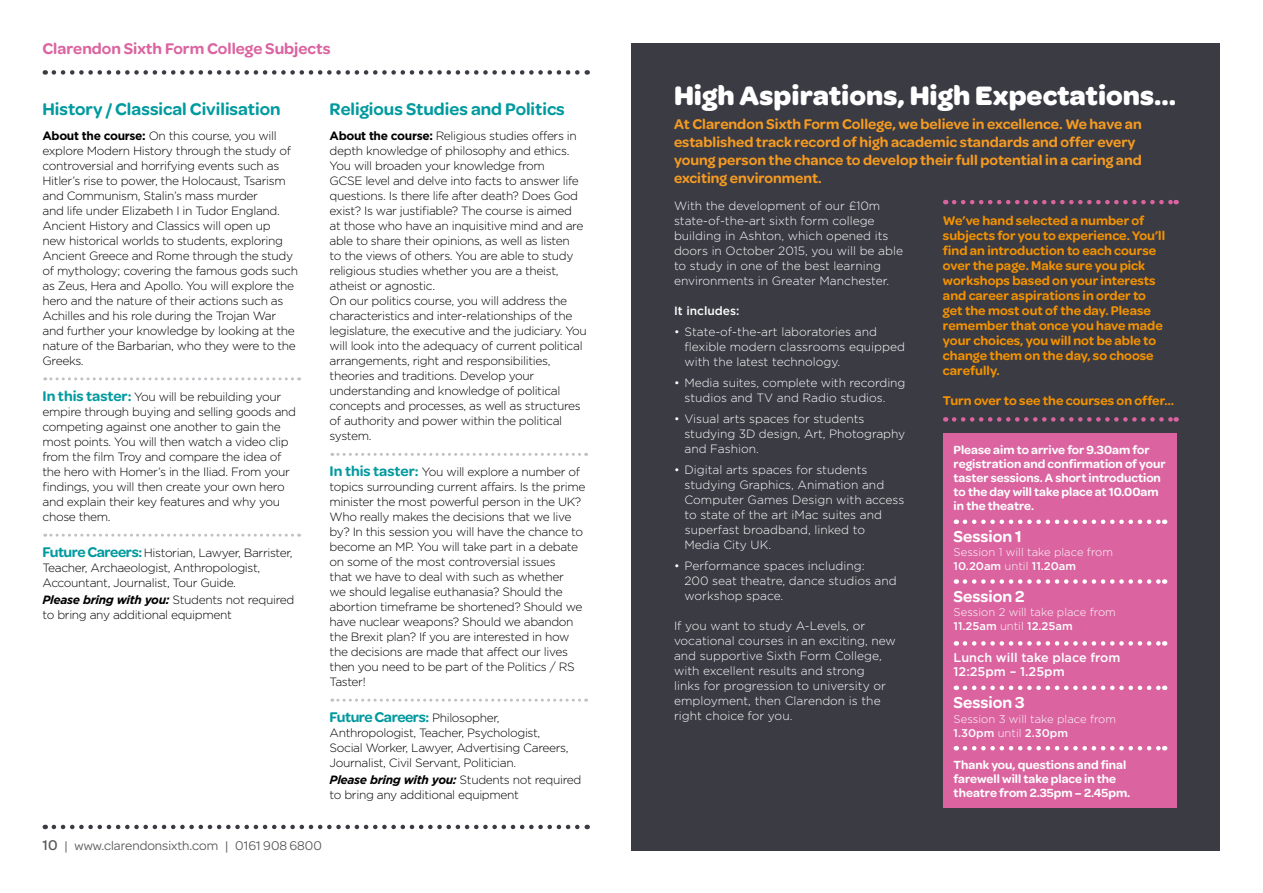
<style>
.page{position:relative;width:1263px;height:893px;background:#fff}
.page>*{position:absolute;margin:0;border:0;box-sizing:border-box;transform-origin:0 0}
.t1{font:700 28.5px "Omnes";color:#fff}
.t2{font:600 18px "Omnes";color:#009a9f}
.t3{font:600 16.8px "Omnes";color:#fff}
.t4{font:600 16.5px "Omnes";color:#db64a0}
.t5{font:600 15px/18px "Omnes";color:#f59b21}
.t6{font:600 15px "Omnes";letter-spacing:-.03em;color:#009a9f}
.t7{font:600 13.5px/15px "Omnes";color:#f39200}
.t8{font:13.5px "Omnes";color:#575756}
.t9{font:600 12.6px/14.1px "Omnes";color:#fff}
.t10{font:500 12.6px/14.1px "Gotham HTF";color:#fff}
.t11{font:300 12px/15px "Gotham HTF";letter-spacing:-.03em;color:#000}
.t12{font:300 12px/15px "Gotham HTF";color:#fff}
.t13{font:500 12px "Gotham HTF";color:#fff}
.t14{font:300 11.25px/14.1px "Gotham HTF";color:#fff}
.s1{font-weight:700}
.s2{font-family:"Omnes";font-weight:600;font-size:15px;color:#009a9f}
.s3{font-weight:700;font-style:italic}
.s4{font-family:"Gotham HTF";font-weight:300;font-size:12px;color:#000}
.s5{font-weight:500;font-size:15px}
.s6{font-weight:500}
</style>
<div class="page">
<svg style="left:54px;top:825px;width:534px;height:4px"></svg>
<svg style="left:54px;top:70px;width:534px;height:5px"></svg>
<div style="left:631px;top:43px;width:589px;height:807px;background:#3b3b44"></div>
<svg style="left:954px;top:200px;width:223px;height:4px"></svg>
<svg style="left:954px;top:417px;width:223px;height:5px"></svg>
<div style="left:944px;top:434px;width:233px;height:374px;background:#db64a0"></div>
<svg style="left:965px;top:519px;width:200px;height:5px"></svg>
<svg style="left:965px;top:579px;width:200px;height:5px"></svg>
<svg style="left:965px;top:641px;width:200px;height:5px"></svg>
<svg style="left:965px;top:686px;width:200px;height:4px"></svg>
<svg style="left:965px;top:746px;width:200px;height:4px"></svg>
<svg style="left:45px;top:534px;width:255px;height:3px"></svg>
<svg style="left:45px;top:377px;width:255px;height:3px"></svg>
<svg style="left:332px;top:453px;width:255px;height:3px"></svg>
<svg style="left:332px;top:699px;width:255px;height:3px"></svg>
<h3 class="t4" style="left:43px;top:37px;width:289px">Clarendon Sixth Form College Subjects</h3>
<h2 class="t2" style="left:43px;top:96px;width:239px">History / Classical Civilisation</h2>
<p class="t11" style="left:43px;top:128px;width:257px"><span class="s1">About the course:</span> On this course, you will explore Modern History through the study of controversial and horrifying events such as Hitler’s rise to power, the Holocaust, Tsarism and Communism, Stalin’s mass murder<br>and life under Elizabeth I in Tudor England.<br>Ancient History and Classics will open up<br>new historical worlds to students, exploring Ancient Greece and Rome through the study of mythology; covering the famous gods such as Zeus, Hera and Apollo. You will explore the hero and the nature of their actions such as Achilles and his role during the Trojan War and further your knowledge by looking at the nature of the Barbarian, who they were to the Greeks.</p>
<p class="t11" style="left:43px;top:389px;width:255px"><span class="s2">In this taster:</span> You will be rebuilding your empire through buying and selling goods and competing against one another to gain the most points. You will then watch a video clip from the film Troy and compare the idea of the hero with Homer’s in the Iliad. From your findings, you will then create your own hero and explain their key features and why you chose them.</p>
<p class="t11" style="left:43px;top:545px;width:252px"><span class="s2">Future Careers:</span> Historian, Lawyer, Barrister,<br>Teacher, Archaeologist, Anthropologist,<br>Accountant, Journalist, Tour Guide.</p>
<p class="t11" style="left:43px;top:592px;width:253px"><span class="s3">Please bring with you:</span> Students not required to bring any additional equipment</p>
<h2 class="t2" style="left:330px;top:96px;width:237px">Religious Studies and Politics</h2>
<p class="t11" style="left:330px;top:128px;width:259px"><span class="s1">About the course:</span> Religious studies offers in depth knowledge of philosophy and ethics.<br>You will broaden your knowledge from<br>GCSE level and delve into facts to answer life questions. Is there life after death? Does God exist? Is war justifiable? The course is aimed<br>at those who have an inquisitive mind and are able to share their opinions, as well as listen<br>to the views of others. You are able to study religious studies whether you are a theist, atheist or agnostic.<br>On our politics course, you will address the characteristics and inter-relationships of the legislature, the executive and the judiciary. You will look into the adequacy of current political arrangements, right and responsibilities, theories and traditions. Develop your understanding and knowledge of political concepts and processes, as well as structures of authority and power within the political system.</p>
<p class="t11" style="left:330px;top:464px;width:257px"><span class="s2">In this taster:</span> You will explore a number of topics surrounding current affairs. Is the prime minister the most powerful person in the UK?<br>Who really makes the decisions that we live by? In this session you will have the chance to become an MP. You will take part in a debate on some of the most controversial issues<br>that we have to deal with such as whether<br>we should legalise euthanasia? Should the abortion timeframe be shortened? Should we have nuclear weapons? Should we abandon the Brexit plan? If you are interested in how the decisions are made that affect our lives then you need to be part of the Politics / RS Taster!</p>
<p class="t6" style="left:330px;top:706px;width:171px">Future Careers: <span class="s4">Philosopher,</span></p>
<p class="t11" style="left:330px;top:725px;width:240px">Anthropologist, Teacher, Psychologist,<br>Social Worker, Lawyer, Advertising Careers,<br>Journalist, Civil Servant, Politician.</p>
<p class="t11" style="left:330px;top:772px;width:253px"><span class="s3">Please bring with you:</span> Students not required to bring any additional equipment</p>
<p class="t8" style="left:43px;top:836px;width:281px"><span class="s5">10</span> | www.clarendonsixth.com | 0161 908 6800</p>
<h1 class="t1" style="left:674px;top:74px;width:504px">High Aspirations, High Expectations...</h1>
<p class="t5" style="left:674px;top:114px;width:469px">At Clarendon Sixth Form College, we believe in excellence. We have an established track record of high academic standards and offer every young person the chance to develop their full potential in a caring and exciting environment.</p>
<p class="t12" style="left:674px;top:198px;width:231px">With the development of our £10m state-of-the-art sixth form college building in Ashton, which opened its doors in October 2015, you will be able to study in one of the best learning environments in Greater Manchester.</p>
<p class="t13" style="left:674px;top:304px;width:67px">It includes:</p>
<p class="t12" style="left:684px;top:324px;width:222px;text-indent:-10px">• State-of-the-art laboratories and flexible modern classrooms equipped with the latest technology.</p>
<p class="t12" style="left:684px;top:375px;width:222px;text-indent:-10px">• Media suites, complete with recording studios and TV and Radio studios.</p>
<p class="t12" style="left:684px;top:411px;width:222px;text-indent:-10px">• Visual arts spaces for students studying 3D design, Art, Photography and Fashion.</p>
<p class="t12" style="left:684px;top:462px;width:221px;text-indent:-10px">• Digital arts spaces for students studying Graphics, Animation and<br>Computer Games Design with access to state of the art iMac suites and superfast broadband, linked to<br>Media City UK.</p>
<p class="t12" style="left:684px;top:558px;width:214px;text-indent:-10px">• Performance spaces including:<br>200 seat theatre, dance studios and workshop space.</p>
<p class="t12" style="left:674px;top:618px;width:223px">If you want to study A-Levels, or vocational courses in an exciting, new and supportive Sixth Form College, with excellent results and strong<br>links for progression to university or employment, then Clarendon is the right choice for you.</p>
<p class="t7" style="left:943px;top:212px;width:224px">We’ve hand selected a number of subjects for you to experience. You’ll find an introduction to each course over the page. Make sure you pick workshops based on your interests and career aspirations in order to get the most out of the day. Please remember that once you have made your choices, you will not be able to change them on the day, so choose carefully.</p>
<p class="t7" style="left:943px;top:392px;width:233px">Turn over to see the courses on offer…</p>
<p class="t9" style="left:954px;top:442px;width:213px">Please aim to arrive for 9.30am for registration and confirmation of your taster sessions. A short introduction to the day will take place at 10.00am in the theatre.</p>
<h3 class="t3" style="left:954px;top:524px;width:70px">Session 1</h3>
<p class="t14" style="left:954px;top:545px;width:161px">Session 1 will take place from<br><span class="s6">10.20am</span> until <span class="s6">11.20am</span></p>
<h3 class="t3" style="left:954px;top:585px;width:72px">Session 2</h3>
<p class="t14" style="left:954px;top:605px;width:164px">Session 2 will take place from<br><span class="s6">11.25am</span> until <span class="s6">12.25am</span></p>
<p class="t10" style="left:954px;top:651px;width:168px">Lunch will take place from<br>12:25pm – 1.25pm</p>
<h3 class="t3" style="left:954px;top:691px;width:73px">Session 3</h3>
<p class="t14" style="left:954px;top:711px;width:164px">Session 3 will take place from<br><span class="s6">1.30pm</span> until <span class="s6">2.30pm</span></p>
<p class="t9" style="left:954px;top:757px;width:178px">Thank you, questions and final farewell will take place in the theatre from 2.35pm – 2.45pm.</p>
</div>
